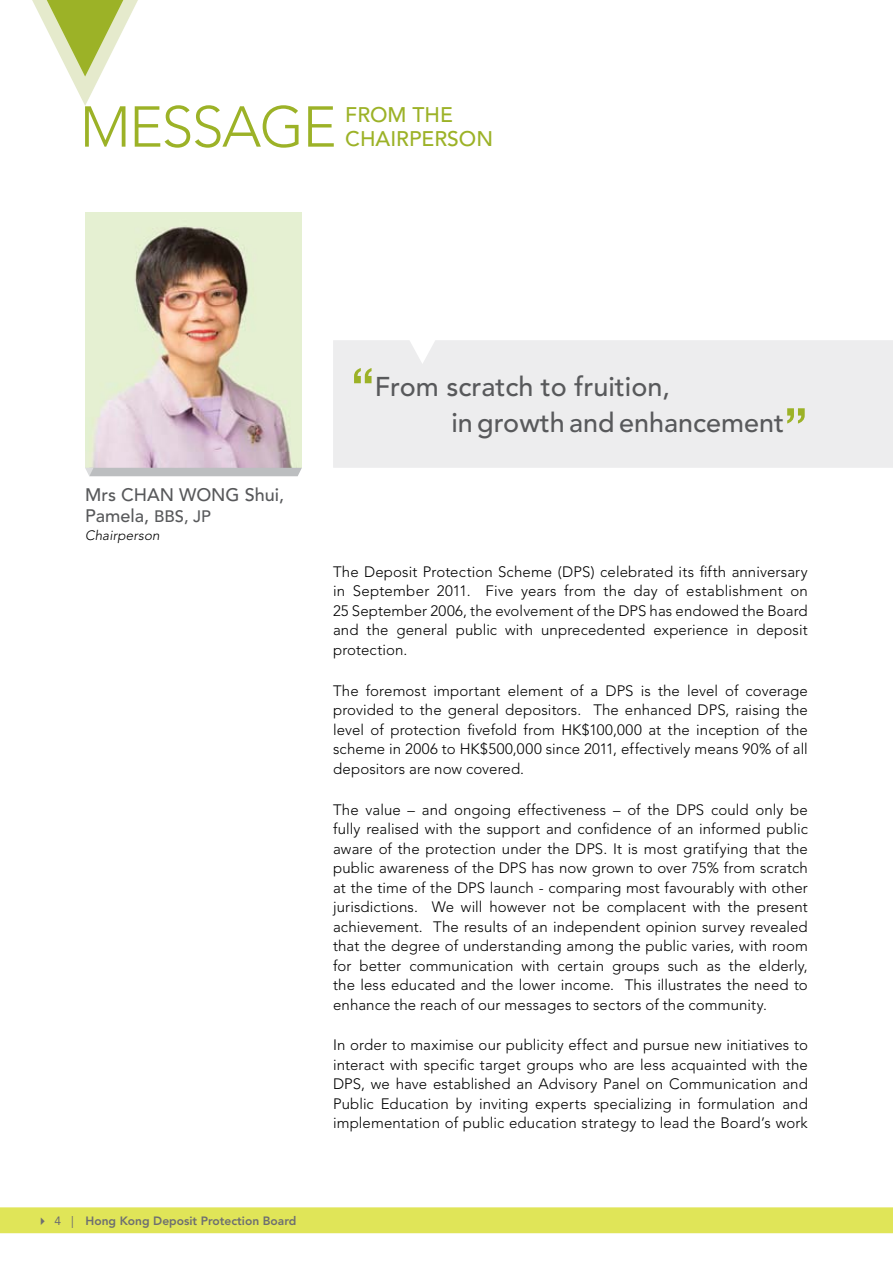
<style>
.page{position:relative;width:893px;height:1263px;background:#fff}
.page>*{position:absolute;margin:0;border:0;box-sizing:border-box;transform-origin:0 0}
.t1{font:300 57px "Avenir";letter-spacing:-.025em;color:#9cb227}
.t2{font:500 27px/35.7px "Avenir";color:#58595b}
.t3{font:500 21px/24.8px "Avenir";color:#9cb227}
.t4{font:500 18px/21px "Avenir";color:#58595b}
.t5{font:300 15px/19.5px "Avenir";letter-spacing:.005em;color:#000;text-align:justify}
.t6{font:italic 300 13.5px "Avenir";letter-spacing:.01em;color:#000}
.t7{font:800 12px "Avenir";color:#6d6e71}
.s1{font-size:16.5px}
.s2{font-weight:400}
.s3{font-family:"Helvetica Neue";font-size:54px;color:#9cb227}
</style>
<div class="page">
<div style="left:333px;top:340px;width:560px;height:128px;background:#ededee"></div>
<img style="left:85px;top:213px;width:217px;height:255px">
<div style="left:0;top:1207px;width:893px;height:26px;background:#e0e558"></div>
<svg style="left:32px;top:0;width:106px;height:106px"></svg>
<div style="left:85px;top:468px;width:217px;height:8px;background:#bcbec0"></div>
<h1 class="t1" style="left:80px;top:94px;width:258px">MESSAGE</h1>
<h3 class="t3" style="left:345px;top:102px;width:149px">FROM THE<br>CHAIRPERSON</h3>
<p class="t4" style="left:85px;top:485px;width:200px">Mrs CHAN WONG Shui,<br>Pamela, <span class="s1">BBS, JP</span></p>
<p class="t6" style="left:85px;top:527px;width:76px">Chairperson</p>
<p class="t7" style="left:37px;top:1214px;width:261px">✔ <span class="s2">4 |</span> Hong Kong Deposit Protection Board</p>
<h2 class="t2" style="left:451px;top:370px;width:358px;text-indent:-101px"><span class="s3">“</span>From scratch to fruition,<br>in growth and enhancement<span class="s3">”</span></h2>
<p class="t5" style="left:333px;top:562px;width:476px">The Deposit Protection Scheme (DPS) celebrated its fifth anniversary in September 2011. Five years from the day of establishment on 25 September 2006, the evolvement of the DPS has endowed the Board and the general public with unprecedented experience in deposit protection.</p>
<p class="t5" style="left:333px;top:681px;width:476px">The foremost important element of a DPS is the level of coverage provided to the general depositors. The enhanced DPS, raising the level of protection fivefold from HK$100,000 at the inception of the scheme in 2006 to HK$500,000 since 2011, effectively means 90% of all depositors are now covered.</p>
<p class="t5" style="left:333px;top:800px;width:476px">The value – and ongoing effectiveness – of the DPS could only be fully realised with the support and confidence of an informed public aware of the protection under the DPS. It is most gratifying that the public awareness of the DPS has now grown to over 75% from scratch at the time of the DPS launch - comparing most favourably with other jurisdictions. We will however not be complacent with the present achievement. The results of an independent opinion survey revealed that the degree of understanding among the public varies, with room for better communication with certain groups such as the elderly, the less educated and the lower income. This illustrates the need to enhance the reach of our messages to sectors of the community.</p>
<p class="t5" style="left:333px;top:1035px;width:476px">In order to maximise our publicity effect and pursue new initiatives to interact with specific target groups who are less acquainted with the DPS, we have established an Advisory Panel on Communication and Public Education by inviting experts specializing in formulation and implementation of public education strategy to lead the Board’s work</p>
</div>
